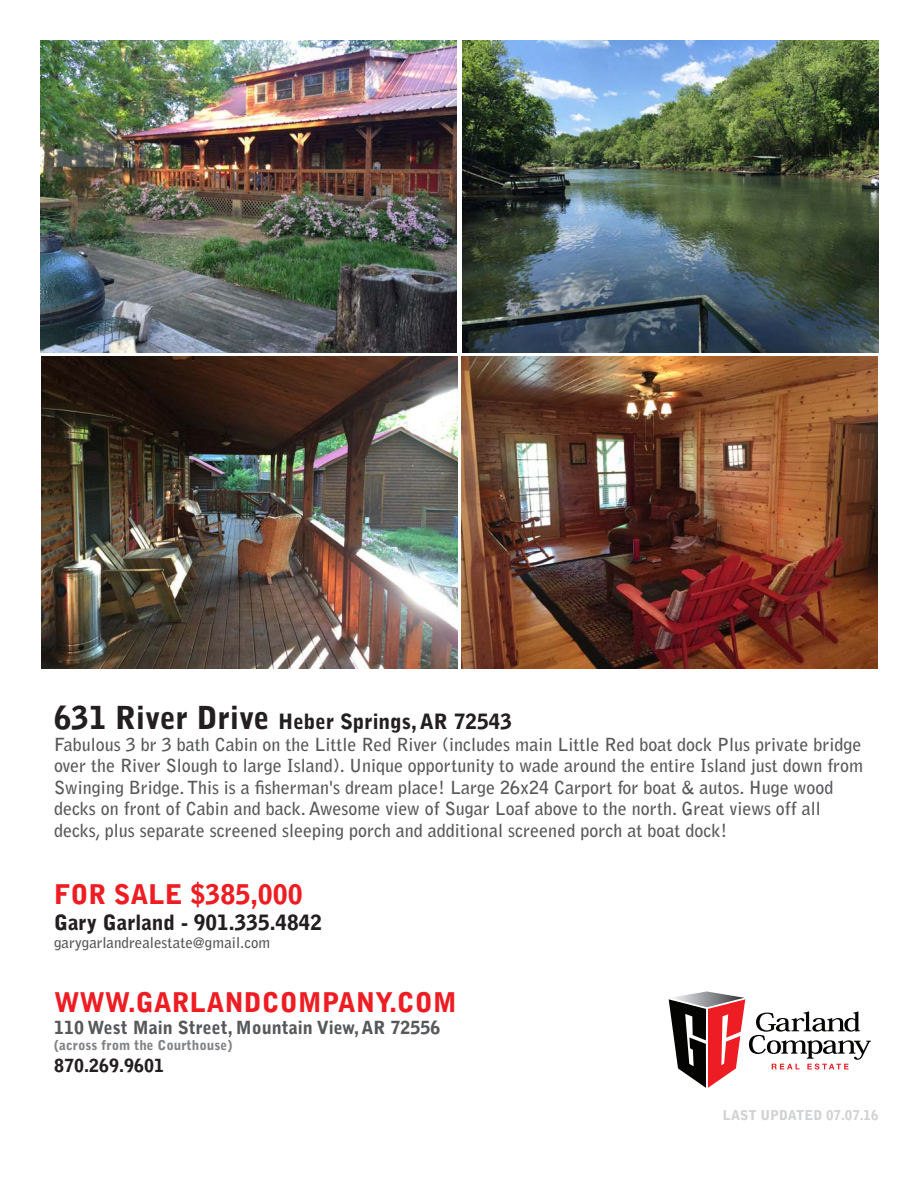
<style>
.page{position:relative;width:918px;height:1188px;background:#fff}
.page>*{position:absolute;margin:0;border:0;box-sizing:border-box;transform-origin:0 0}
.t1{font:900 27px "Bell Gothic Std";color:#ee1d23}
.t2{font:900 21px "Bell Gothic Std";color:#231f20}
.t3{font:700 18px/21.6px "Bell Gothic Std";color:#57585a}
.t4{font:900 18px "Bell Gothic Std";color:#57585a}
.t5{font:900 18px "Bell Gothic Std";color:#231f20}
.t6{font:700 15px "Bell Gothic Std";color:#57585a}
.t7{font:900 13.5px "Bell Gothic Std";color:#808285}
.t8{font:900 13.5px "Bell Gothic Std";color:#d1d2d4}
.s1{font-size:31.5px}
</style>
<div class="page">
<svg style="left:669px;top:991px;width:202px;height:97px"></svg>
<img style="left:41px;top:40px;width:415px;height:312px">
<img style="left:462px;top:356px;width:415px;height:312px">
<img style="left:462px;top:40px;width:416px;height:312px">
<img style="left:41px;top:356px;width:416px;height:312px">
<p class="t2" style="left:54px;top:709px;width:460px"><span class="s1">631 River Drive</span> Heber Springs, AR 72543</p>
<p class="t3" style="left:54px;top:733px;width:811px">Fabulous 3 br 3 bath Cabin on the Little Red River (includes main Little Red boat dock Plus private bridge over the River Slough to large Island). Unique opportunity to wade around the entire Island just down from Swinging Bridge. This is a fisherman's dream place! Large 26x24 Carport for boat &amp; autos. Huge wood decks on front of Cabin and back. Awesome view of Sugar Loaf above to the north. Great views off all decks, plus separate screened sleeping porch and additional screened porch at boat dock!</p>
<p class="t1" style="left:54px;top:879px;width:250px">FOR SALE $385,000</p>
<p class="t2" style="left:54px;top:910px;width:270px">Gary Garland - 901.335.4842</p>
<p class="t6" style="left:54px;top:933px;width:218px">garygarlandrealestate@gmail.com</p>
<p class="t1" style="left:54px;top:987px;width:404px">WWW.GARLANDCOMPANY.COM</p>
<p class="t4" style="left:54px;top:1017px;width:388px">110 West Main Street, Mountain View, AR 72556</p>
<p class="t7" style="left:54px;top:1038px;width:180px">(across from the Courthouse)</p>
<p class="t5" style="left:54px;top:1055px;width:112px">870.269.9601</p>
<p class="t8" style="left:723px;top:1108px;width:157px">LAST UPDATED 07.07.16</p>
</div>
